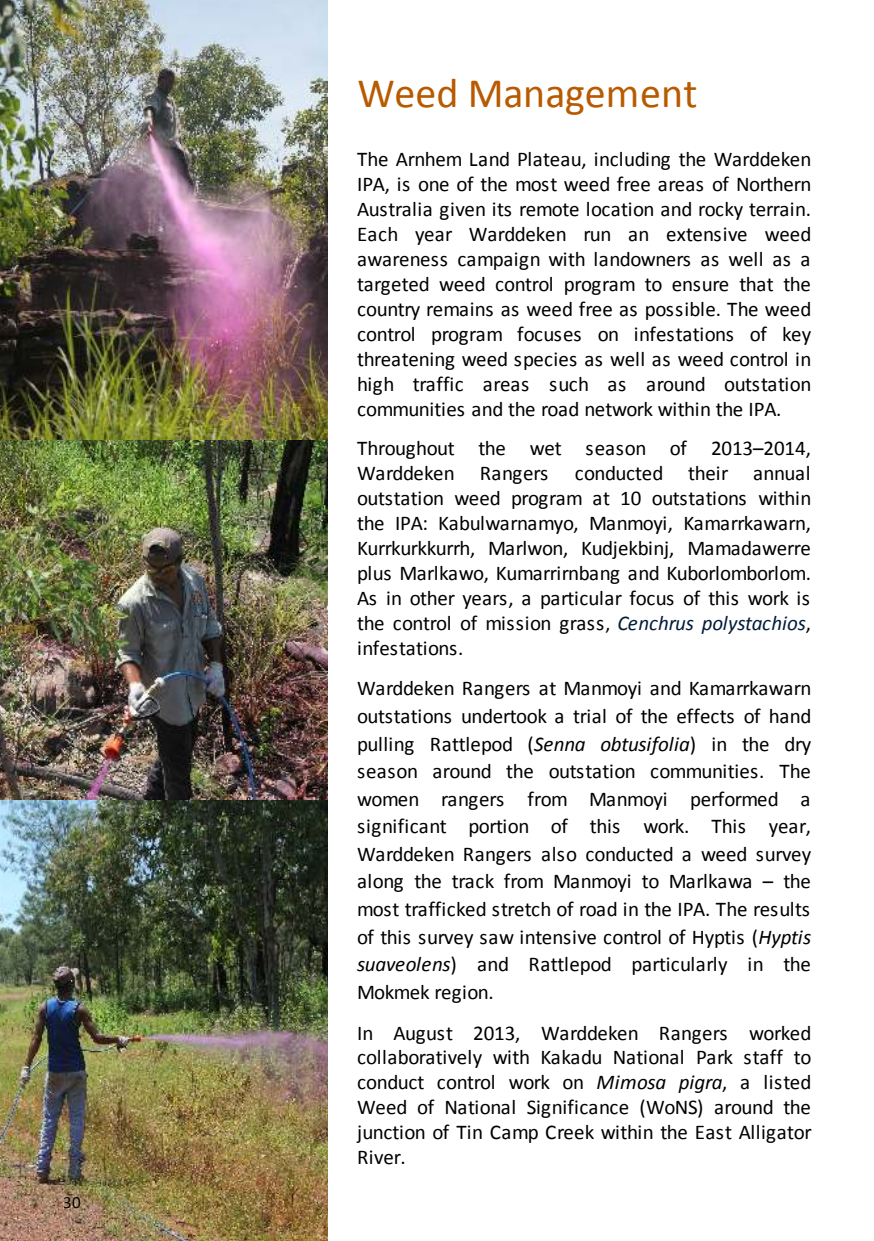
<style>
.page{position:relative;width:874px;height:1241px;background:#fff}
.page>*{position:absolute;margin:0;border:0;box-sizing:border-box;transform-origin:0 0}
.t1{font:42px "Calibri";color:#b85a00}
.t2{font:21px/24.8px "Calibri";letter-spacing:-.02em;color:#000;text-align:justify}
.t3{font:17.15px "Calibri";color:#000}
.s1{font-size:19.6px}
.s2{font-style:italic;color:#021c39}
.s3{font-style:italic}
</style>
<div class="page">
<img style="left:0;top:440px;width:327px;height:800px">
<img style="left:0;top:0;width:327px;height:440px">
<p class="t3" style="left:63px;top:1195px;width:19px">30</p>
<h1 class="t1" style="left:357px;top:75px;width:341px">Weed Management</h1>
<p class="t2" style="left:357px;top:148px;width:455px">The Arnhem Land Plateau, including the Warddeken IPA, is one of the most weed free areas of Northern Australia given its remote location and rocky terrain.<br>Each year Warddeken run an extensive weed awareness campaign with landowners as well as a targeted weed control program to ensure that the country remains as weed free as possible. The weed control program focuses on infestations of key threatening weed species as well as weed control in high traffic areas such as around outstation communities and the road network within the IPA.</p>
<p class="t2" style="left:357px;top:437px;width:455px">Throughout the wet season of 2013–2014,<br>Warddeken Rangers</p>
<p class="t2" style="left:357px;top:462px;width:455px;text-indent:217px">conducted their annual outstation weed program at 10 outstations within the IPA: Kabulwarnamyo, Manmoyi, Kamarrkawarn, Kurrkurkkurrh, Marlwon, Kudjekbinj, Mamadawerre plus Marlkawo, Kumarrirnbang and Kuborlomborlom.<br>As in other years, a particular focus of this work is the control of mission grass<span class="s1">,</span> <span class="s2">Cenchrus polystachios</span>, infestations.</p>
<p class="t2" style="left:357px;top:676px;width:455px;line-height:27.7px">Warddeken Rangers at Manmoyi and Kamarrkawarn outstations undertook a trial of the effects of hand pulling Rattlepod (<span class="s3">Senna obtusifolia</span>) in the dry season around the outstation communities. The women rangers from Manmoyi performed a significant portion of this work. This year, Warddeken Rangers also conducted a weed survey along the track from Manmoyi to Marlkawa – the most trafficked stretch of road in the IPA. The results of this survey saw intensive control of Hyptis (<span class="s3">Hyptis suaveolens</span>) and Rattlepod particularly in the Mokmek region.</p>
<p class="t2" style="left:357px;top:1021px;width:456px">In August 2013, Warddeken Rangers worked collaboratively with Kakadu National Park staff to conduct control work on <span class="s3">Mimosa pigra</span>, a listed Weed of National Significance (WoNS) around the junction of Tin Camp Creek within the East Alligator River.</p>
</div>
